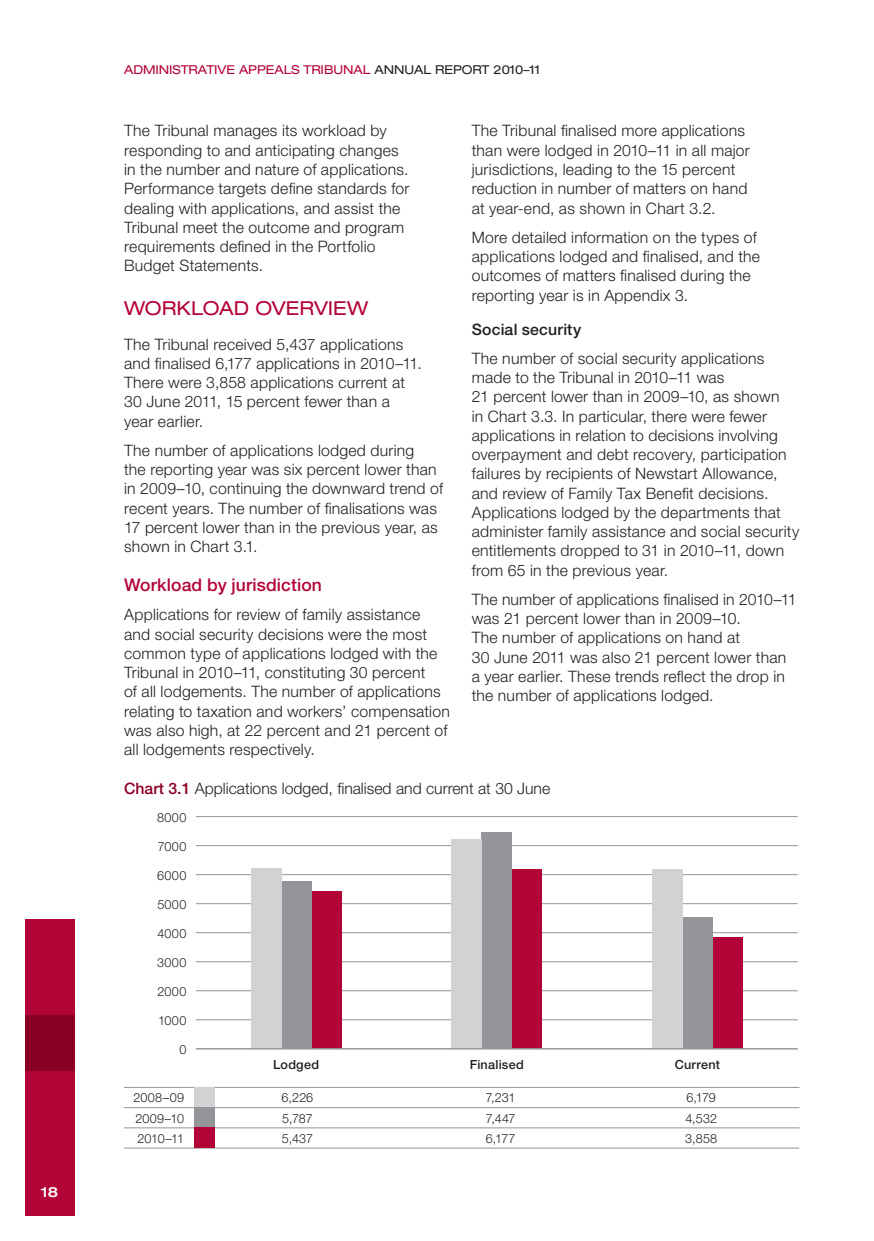
<style>
.page{position:relative;width:874px;height:1241px;background:#fff}
.page>*{position:absolute;margin:0;border:0;box-sizing:border-box;transform-origin:0 0}
.Heading_2{font:expanded 19.25px "Helvetica Neue";color:#b30437}
.Heading_3{font:500 17.5px "Helvetica Neue";letter-spacing:.005em;color:#b30437}
.Text{font:300 15.75px/19.2px "Helvetica Neue";letter-spacing:.015em;color:#231f20}
.Figure_header{font:300 15.75px "Helvetica Neue";color:#231f20}
.Heading_4{font:500 15.75px "Helvetica Neue";letter-spacing:.015em;color:#231f20}
.t1{font:500 expanded 14px "Helvetica Neue";color:#fff}
.t2{font:300 12.6px/20.5px "Helvetica Neue";letter-spacing:.015em;color:#231f20;text-align:justify}
.t3{font:500 12.6px "Helvetica Neue";letter-spacing:.02em;color:#231f20}
.t4{font:expanded 12.25px "Helvetica Neue";letter-spacing:-.005em;color:#b30437}
.s1{color:#231f20}
.s2{font-weight:500;color:#8b0125}
</style>
<div class="page">
<div style="left:25px;top:919px;width:49px;height:296px;background:#b30437"></div>
<div style="left:25px;top:1014px;width:49px;height:56px;background:#8b0125"></div>
<hr style="left:124px;top:1086px;width:675px;height:1px;background:#939598">
<hr style="left:124px;top:1107px;width:675px;height:1px;background:#939598">
<hr style="left:124px;top:1127px;width:675px;height:1px;background:#939598">
<hr style="left:124px;top:1147px;width:674px;height:1px;background:#939598">
<div style="left:194px;top:1087px;width:20px;height:20px;background:#d1d2d4"></div>
<div style="left:194px;top:1107px;width:20px;height:20px;background:#939598"></div>
<div style="left:194px;top:1127px;width:20px;height:20px;background:#b30437"></div>
<hr style="left:196px;top:1019px;width:601px;height:1px;background:#939598">
<hr style="left:196px;top:990px;width:601px;height:1px;background:#939598">
<hr style="left:196px;top:961px;width:601px;height:1px;background:#939598">
<hr style="left:196px;top:932px;width:601px;height:1px;background:#939598">
<hr style="left:196px;top:903px;width:601px;height:1px;background:#939598">
<hr style="left:196px;top:874px;width:601px;height:1px;background:#939598">
<hr style="left:196px;top:845px;width:601px;height:1px;background:#939598">
<hr style="left:196px;top:816px;width:601px;height:1px;background:#939598">
<div style="left:311px;top:890px;width:30px;height:158px;background:#b30437"></div>
<div style="left:511px;top:869px;width:30px;height:179px;background:#b30437"></div>
<div style="left:712px;top:936px;width:30px;height:112px;background:#b30437"></div>
<div style="left:281px;top:880px;width:30px;height:168px;background:#939598"></div>
<div style="left:481px;top:832px;width:30px;height:216px;background:#939598"></div>
<div style="left:682px;top:917px;width:30px;height:131px;background:#939598"></div>
<div style="left:251px;top:868px;width:30px;height:180px;background:#d1d2d4"></div>
<div style="left:451px;top:838px;width:30px;height:210px;background:#d1d2d4"></div>
<div style="left:652px;top:869px;width:30px;height:179px;background:#d1d2d4"></div>
<hr style="left:196px;top:1048px;width:601px;height:1px;background:#939598">
<p class="t1" style="left:41px;top:1182px;width:19px">18</p>
<p class="t4" style="left:124px;top:63px;width:417px">ADMINISTRATIVE APPEALS TRIBUNAL <span class="s1">ANNUAL REPORT 2010–11</span></p>
<p class="Text" style="left:124px;top:121px;width:287px">The Tribunal manages its workload by responding to and anticipating changes in the number and nature of applications.<br>Performance targets define standards for dealing with applications, and assist the Tribunal meet the outcome and program requirements defined in the Portfolio Budget Statements.</p>
<p class="Heading_2" style="left:124px;top:297px;width:245px">WORKLOAD OVERVIEW</p>
<p class="Text" style="left:124px;top:334px;width:299px">The Tribunal received 5,437 applications and finalised 6,177 applications in 2010–11.<br>There were 3,858 applications current at 30 June 2011, 15 percent fewer than a year earlier.</p>
<p class="Text" style="left:124px;top:440px;width:320px">The number of applications lodged during<br>the reporting year was six percent lower than in 2009–10, continuing the downward trend of recent years. The number of finalisations was 17 percent lower than in the previous year, as shown in Chart 3.1.</p>
<p class="Heading_3" style="left:124px;top:574px;width:199px">Workload by jurisdiction</p>
<p class="Text" style="left:124px;top:604px;width:327px">Applications for review of family assistance and social security decisions were the most common type of applications lodged with the Tribunal in 2010–11, constituting 30 percent<br>of all lodgements. The number of applications relating to taxation and workers’ compensation was also high, at 22 percent and 21 percent of all lodgements respectively.</p>
<p class="Text" style="left:471px;top:121px;width:279px">The Tribunal finalised more applications than were lodged in 2010–11 in all major jurisdictions, leading to the 15 percent reduction in number of matters on hand at year-end, as shown in Chart 3.2.</p>
<p class="Text" style="left:471px;top:227px;width:289px">More detailed information on the types of applications lodged and finalised, and the outcomes of matters finalised during the reporting year is in Appendix 3.</p>
<p class="Heading_4" style="left:471px;top:319px;width:111px">Social security</p>
<p class="Text" style="left:471px;top:348px;width:329px">The number of social security applications made to the Tribunal in 2010–11 was<br>21 percent lower than in 2009–10, as shown<br>in Chart 3.3. In particular, there were fewer applications in relation to decisions involving overpayment and debt recovery, participation failures by recipients of Newstart Allowance, and review of Family Tax Benefit decisions.<br>Applications lodged by the departments that administer family assistance and social security entitlements dropped to 31 in 2010–11, down from 65 in the previous year.</p>
<p class="Text" style="left:471px;top:589px;width:326px">The number of applications finalised in 2010–11 was 21 percent lower than in 2009–10.<br>The number of applications on hand at<br>30 June 2011 was also 21 percent lower than a year earlier. These trends reflect the drop in the number of applications lodged.</p>
<p class="Figure_header" style="left:124px;top:779px;width:427px"><span class="s2">Chart 3.1</span> Applications lodged, finalised and current at 30 June</p>
<p class="t2" style="left:157px;top:807px;width:31px">8000</p>
<p class="t2" style="left:158px;top:836px;width:30px">7000</p>
<p class="t2" style="left:157px;top:865px;width:31px">6000</p>
<p class="t2" style="left:157px;top:894px;width:30px">5000</p>
<p class="t2" style="left:157px;top:923px;width:30px">4000</p>
<p class="t2" style="left:157px;top:952px;width:31px">3000</p>
<p class="t2" style="left:157px;top:981px;width:30px">2000</p>
<p class="t2" style="left:158px;top:1010px;width:30px">1000</p>
<p class="t2" style="left:179px;top:1039px;width:9px">0</p>
<p class="t2" style="left:133px;top:1087px;width:52px">2008–09<br>2009–10<br>2010–11</p>
<p class="t3" style="left:273px;top:1056px;width:47px">Lodged</p>
<p class="t3" style="left:469px;top:1056px;width:55px">Finalised</p>
<p class="t3" style="left:674px;top:1056px;width:47px">Current</p>
<p class="t2" style="left:281px;top:1087px;width:33px">6,226</p>
<p class="t2" style="left:485px;top:1087px;width:31px">7,231</p>
<p class="t2" style="left:686px;top:1087px;width:31px">6,179</p>
<p class="t2" style="left:282px;top:1107px;width:32px">5,787</p>
<p class="t2" style="left:485px;top:1107px;width:31px">7,447</p>
<p class="t2" style="left:685px;top:1107px;width:33px">4,532</p>
<p class="t2" style="left:281px;top:1128px;width:33px">5,437</p>
<p class="t2" style="left:485px;top:1128px;width:31px">6,177</p>
<p class="t2" style="left:685px;top:1128px;width:33px">3,858</p>
</div>
